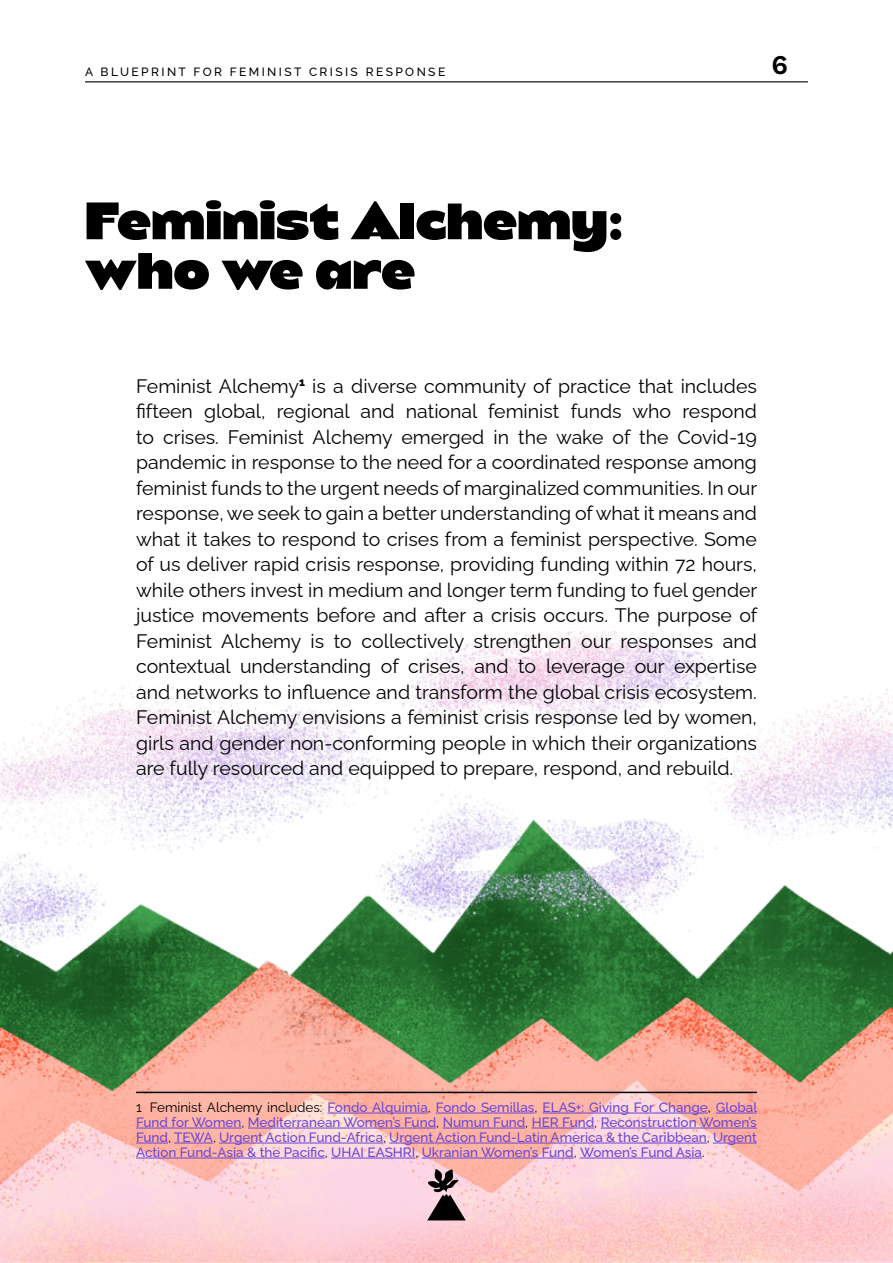
<style>
.page{position:relative;width:893px;height:1263px;background:#fff}
.page>*{position:absolute;margin:0;border:0;box-sizing:border-box;transform-origin:0 0}
.t1{font:800 52.5px/49.5px "Balgin Display";color:#000}
.t2{font:600 27px "Work Sans";color:#000}
.t3{font:19.5px/25.5px "Raleway";color:#000;text-align:justify}
.t4{font:500 13.5px/15px "Raleway";color:#6845d7;text-align:justify}
.t5{font:500 12px "Raleway";letter-spacing:.2em;color:#000}
.s1{font-weight:400;color:#000}
</style>
<div class="page">
<img style="left:0;top:631px;width:893px;height:632px">
<hr style="left:85px;top:81px;width:723px;height:1px;background:#000">
<svg style="left:427px;top:1169px;width:39px;height:51px;background:#887176"></svg>
<hr style="left:136px;top:1092px;width:621px;height:1px;background:#000">
<hr style="left:327px;top:1113px;width:101px;height:1px;background:#6845d7">
<hr style="left:436px;top:1113px;width:99px;height:1px;background:#6845d7">
<hr style="left:543px;top:1113px;width:165px;height:1px;background:#6845d7">
<hr style="left:716px;top:1113px;width:41px;height:1px;background:#6845d7">
<hr style="left:136px;top:1128px;width:105px;height:1px;background:#6845d7">
<hr style="left:248px;top:1128px;width:188px;height:1px;background:#6845d7">
<hr style="left:443px;top:1128px;width:82px;height:1px;background:#6845d7">
<hr style="left:532px;top:1128px;width:62px;height:1px;background:#6845d7">
<hr style="left:601px;top:1128px;width:156px;height:1px;background:#6845d7">
<hr style="left:136px;top:1143px;width:32px;height:1px;background:#6845d7">
<hr style="left:174px;top:1143px;width:39px;height:1px;background:#6845d7">
<hr style="left:219px;top:1143px;width:164px;height:1px;background:#6845d7">
<hr style="left:389px;top:1143px;width:318px;height:1px;background:#6845d7">
<hr style="left:713px;top:1143px;width:44px;height:1px;background:#6845d7">
<hr style="left:136px;top:1158px;width:189px;height:1px;background:#6845d7">
<hr style="left:331px;top:1158px;width:84px;height:1px;background:#6845d7">
<hr style="left:422px;top:1158px;width:152px;height:1px;background:#6845d7">
<hr style="left:580px;top:1158px;width:122px;height:1px;background:#6845d7">
<p class="t5" style="left:85px;top:62px;width:362px">A BLUEPRINT FOR FEMINIST CRISIS RESPONSE</p>
<h2 class="t2" style="left:771px;top:44px;width:18px">6</h2>
<h1 class="t1" style="left:85px;top:197px;width:537px">Feminist Alchemy: who we are</h1>
<p class="t3" style="left:136px;top:371px;width:623px">Feminist Alchemy<sup>1</sup> is a diverse community of practice that includes fifteen global, regional and national feminist funds who respond to crises. Feminist Alchemy emerged in the wake of the Covid-19 pandemic in response to the need for a coordinated response among feminist funds to the urgent needs of marginalized communities. In our response, we seek to gain a better understanding of what it means and what it takes to respond to crises from a feminist perspective. Some of us deliver rapid crisis response, providing funding within 72 hours, while others invest in medium and longer term funding to fuel gender justice movements before and after a crisis occurs. The purpose of Feminist Alchemy is to collectively strengthen our responses and contextual understanding of crises, and to leverage our expertise and networks to influence and transform the global crisis ecosystem.<br>Feminist Alchemy envisions a feminist crisis response led by women, girls and gender non-conforming people in which their organizations are fully resourced and equipped to prepare, respond, and rebuild.</p>
<p class="t4" style="left:136px;top:1098px;width:623px"><span class="s1">1 Feminist Alchemy includes:</span> Fondo Alquimia<span class="s1">,</span> Fondo Semillas<span class="s1">,</span> ELAS+: Giving For Change<span class="s1">,</span> Global Fund for Women<span class="s1">,</span> Mediterranean Women’s Fund<span class="s1">,</span> Numun Fund<span class="s1">,</span> HER Fund<span class="s1">,</span> Reconstruction Women’s Fund<span class="s1">,</span> TEWA<span class="s1">,</span> Urgent Action Fund-Africa<span class="s1">,</span> Urgent Action Fund-Latin America &amp; the Caribbean<span class="s1">,</span> Urgent Action Fund-Asia &amp; the Pacific<span class="s1">,</span> UHAI EASHRI<span class="s1">,</span> Ukranian Women’s Fund<span class="s1">,</span> Women’s Fund Asia<span class="s1">.</span></p>
</div>
